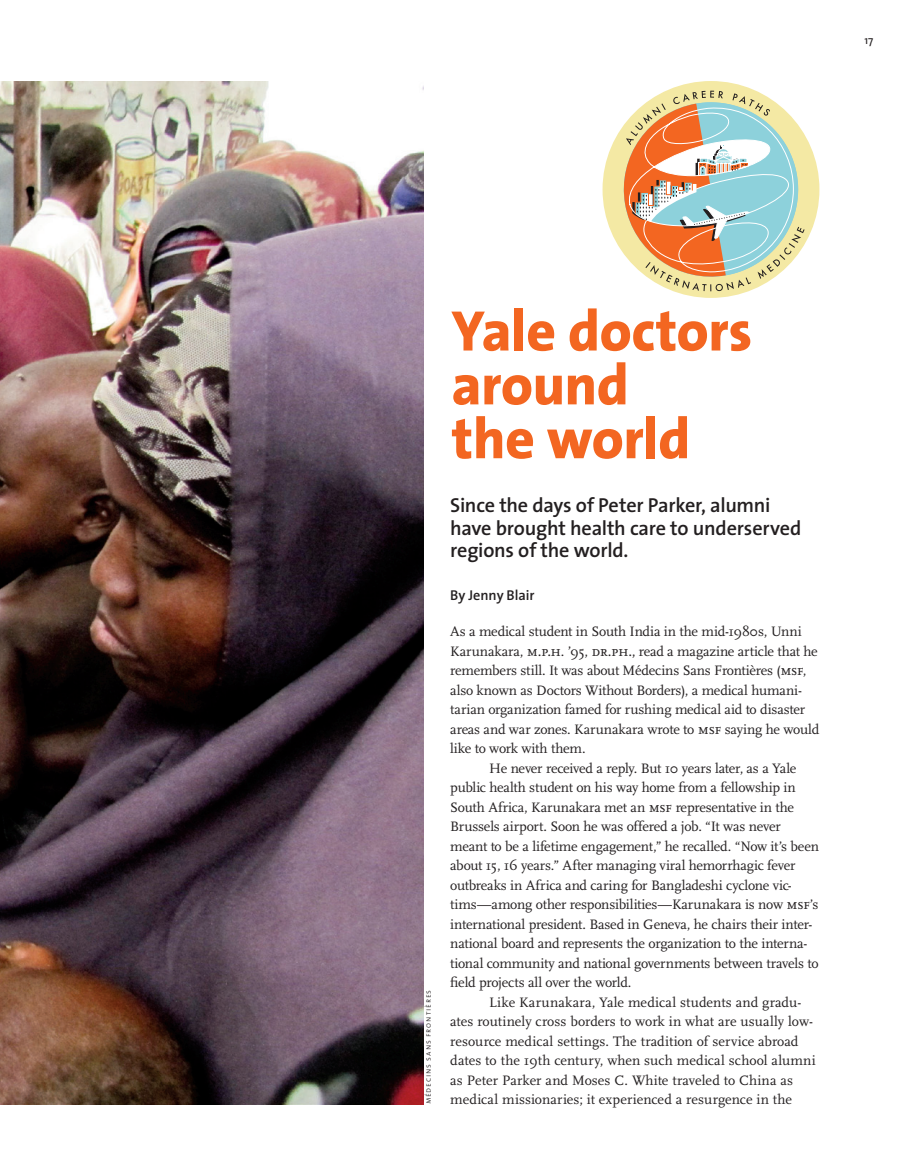
<style>
.page{position:relative;width:905px;height:1175px;background:#fff}
.page>*{position:absolute;margin:0;border:0;box-sizing:border-box;transform-origin:0 0}
.t1{font:800 57.6px/53.8px "The Sans";letter-spacing:-.01em;color:#f36621}
.t2{font:600 20.25px/22.5px "The Sans";letter-spacing:-.01em;color:#231f20}
.t3{font:14.25px "Scala";letter-spacing:-.01em;color:#231f20}
.t4{font:14.25px "Scala";letter-spacing:.015em;color:#231f20}
.t5{font:600 14.25px "The Sans";letter-spacing:-.005em;color:#231f20}
.t6{font:11.25px "The Sans";color:#231f20}
.t7{font:8.25px "The Sans Light Caps";letter-spacing:.105em;color:#231f20}
.s1{font-family:"Scala Caps";font-size:15px}
</style>
<div class="page">
<img style="left:0;top:81px;width:423px;height:1023px">
<div style="left:602px;top:81px;width:217px;height:217px;background:#f4e9a4;border-radius:50%"></div>
<svg style="left:624px;top:91px;width:180px;height:200px"></svg>
<p class="t6" style="left:864px;top:30px;width:10px">17</p>
<p class="t7" style="left:421px;top:1104px;width:116px;rotate:-90deg">médecins sans frontières</p>
<p class="t1" style="left:451px;top:303px;width:302px">Yale doctors around</p>
<p class="t1" style="left:451px;top:410px;width:240px">the world</p>
<p class="t2" style="left:450px;top:494px;width:352px">Since the days of Peter Parker, alumni have brought health care to underserved regions of the world.</p>
<p class="t5" style="left:450px;top:583px;width:86px">By Jenny Blair</p>
<p class="t3" style="left:450px;top:624px;width:353px">As a medical student in South India in the mid-1980s, Unni</p>
<p class="t3" style="left:450px;top:643px;width:369px">Karunakara, <span class="s1">m.p.h</span>. ’95, <span class="s1">dr.ph.,</span> read a magazine article that he</p>
<p class="t3" style="left:450px;top:663px;width:357px">remembers still. It was about Médecins Sans Frontières (<span class="s1">msf</span>,</p>
<p class="t3" style="left:450px;top:682px;width:353px">also known as Doctors Without Borders), a medical humani-</p>
<p class="t3" style="left:450px;top:702px;width:356px">tarian organization famed for rushing medical aid to disaster</p>
<p class="t3" style="left:450px;top:721px;width:370px">areas and war zones. Karunakara wrote to <span class="s1">msf</span> saying he would</p>
<p class="t3" style="left:450px;top:741px;width:137px">like to work with them.</p>
<p class="t3" style="left:489px;top:760px;width:308px">He never received a reply. But 10 years later, as a Yale</p>
<p class="t3" style="left:450px;top:780px;width:347px">public health student on his way home from a fellowship in</p>
<p class="t3" style="left:450px;top:799px;width:345px">South Africa, Karunakara met an <span class="s1">msf</span> representative in the</p>
<p class="t3" style="left:450px;top:819px;width:332px">Brussels airport. Soon he was offered a job. “It was never</p>
<p class="t3" style="left:450px;top:838px;width:370px">meant to be a lifetime engagement,” he recalled. “Now it’s been</p>
<p class="t3" style="left:450px;top:858px;width:347px">about 15, 16 years.” After managing viral hemorrhagic fever</p>
<p class="t3" style="left:450px;top:877px;width:343px">outbreaks in Africa and caring for Bangladeshi cyclone vic-</p>
<p class="t3" style="left:450px;top:897px;width:369px">tims—among other responsibilities—Karunakara is now <span class="s1">msf</span>’s</p>
<p class="t3" style="left:450px;top:916px;width:363px">international president. Based in Geneva, he chairs their inter-</p>
<p class="t3" style="left:450px;top:936px;width:359px">national board and represents the organization to the interna-</p>
<p class="t3" style="left:450px;top:955px;width:370px">tional community and national governments between travels to</p>
<p class="t3" style="left:450px;top:975px;width:183px">field projects all over the world.</p>
<p class="t4" style="left:489px;top:994px;width:313px">Like Karunakara, Yale medical students and gradu-</p>
<p class="t3" style="left:450px;top:1014px;width:364px">ates routinely cross borders to work in what are usually low-</p>
<p class="t3" style="left:450px;top:1033px;width:350px">resource medical settings. The tradition of service abroad</p>
<p class="t3" style="left:450px;top:1053px;width:367px">dates to the 19th century, when such medical school alumni</p>
<p class="t3" style="left:450px;top:1072px;width:344px">as Peter Parker and Moses C. White traveled to China as</p>
<p class="t3" style="left:450px;top:1092px;width:343px">medical missionaries; it experienced a resurgence in the</p>
</div>
